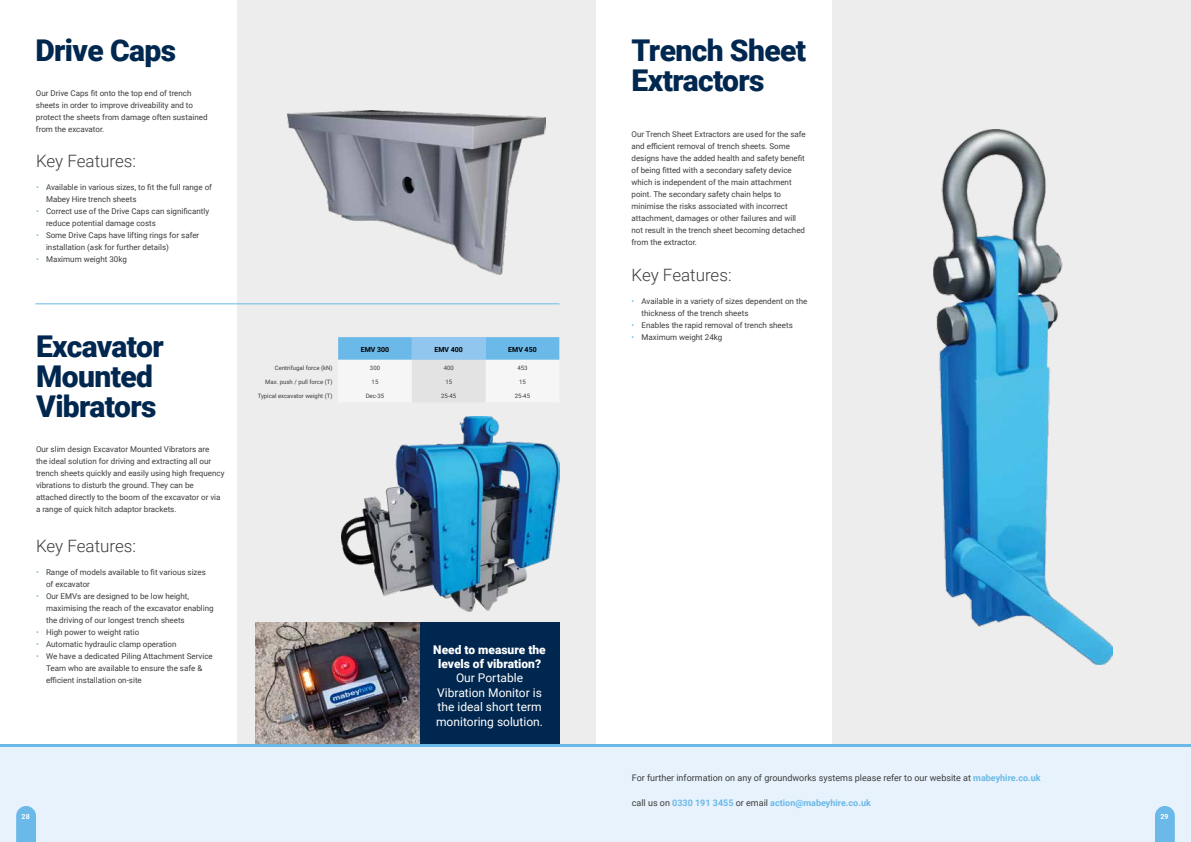
<style>
.page{position:relative;width:1191px;height:842px;background:#fff}
.page>*{position:absolute;margin:0;border:0;box-sizing:border-box;transform-origin:0 0}
.t1{font:900 30px/30px "Roboto";letter-spacing:-.02em;color:#00274f}
.t2{font:300 17px "Roboto";color:#3c3c3b}
.t3{font:12px/14.4px "Roboto";color:#fff;text-align:center}
.t4{font:900 12px/14.4px "Roboto";color:#fff;text-align:center}
.t5{font:9px "Roboto";color:#3c3c3b}
.t6{font:700 9px "Roboto";color:#6bb9e8}
.t7{font:8px/12px "Roboto";color:#3c3c3b}
.t8{font:700 7px "Roboto";color:#000}
.t9{font:700 7px "Roboto";color:#fff}
.t10{font:6px "Roboto";color:#3c3c3b}
.s1{color:#6bb9e8}
.s2{font-weight:700;color:#6bb9e8}
.s3{font-weight:400;color:#3c3c3b}
</style>
<div class="page">
<div style="left:237px;top:0;width:358px;height:842px;background:#ededed"></div>
<div style="left:832px;top:0;width:359px;height:842px;background:#ededed"></div>
<div style="left:0;top:744px;width:1191px;height:98px;background:#e7f2fc"></div>
<svg style="left:16px;top:806px;width:20px;height:36px"></svg>
<svg style="left:1155px;top:806px;width:19px;height:36px"></svg>
<img style="left:287px;top:110px;width:258px;height:165px">
<img style="left:341px;top:416px;width:219px;height:196px">
<img style="left:933px;top:129px;width:179px;height:536px">
<hr style="left:35px;top:303px;width:524px;height:1px;background:#6bb9e8">
<svg style="left:338px;top:337px;width:221px;height:23px;background:#79beea"></svg>
<div style="left:420px;top:622px;width:139px;height:122px;background:#00274f"></div>
<img style="left:255px;top:622px;width:164px;height:122px">
<hr style="left:0;top:744px;width:1191px;height:3px;background:#6bb9e8">
<h1 class="t1" style="left:35px;top:34px;width:142px">Drive Caps</h1>
<h1 class="t1" style="left:631px;top:34px;width:176px">Trench Sheet<br>Extractors</h1>
<p class="t7" style="left:36px;top:87px;width:173px">Our Drive Caps fit onto the top end of trench sheets in order to improve driveability and to protect the sheets from damage often sustained from the excavator.</p>
<p class="t7" style="left:631px;top:128px;width:176px">Our Trench Sheet Extractors are used for the safe and efficient removal of trench sheets. Some designs have the added health and safety benefit of being fitted with a secondary safety device which is independent of the main attachment point. The secondary safety chain helps to minimise the risks associated with incorrect attachment, damages or other failures and will not result in the trench sheet becoming detached from the extractor.</p>
<h2 class="t2" style="left:36px;top:149px;width:101px">Key Features:</h2>
<p class="t7" style="left:46px;top:181px;width:167px;text-indent:-10px"><span class="s1">•</span> Available in various sizes, to fit the full range of<br>Mabey Hire trench sheets</p>
<p class="t7" style="left:46px;top:205px;width:165px;text-indent:-10px"><span class="s1">•</span> Correct use of the Drive Caps can significantly reduce potential damage costs</p>
<p class="t7" style="left:46px;top:229px;width:155px;text-indent:-10px"><span class="s1">•</span> Some Drive Caps have lifting rings for safer installation (ask for further details)</p>
<p class="t7" style="left:36px;top:253px;width:92px"><span class="s1">•</span> Maximum weight 30kg</p>
<h1 class="t1" style="left:36px;top:331px;width:129px">Excavator<br>Mounted<br>Vibrators</h1>
<p class="t7" style="left:36px;top:442px;width:190px">Our slim design Excavator Mounted Vibrators are<br>the ideal solution for driving and extracting all our trench sheets quickly and easily using high frequency vibrations to disturb the ground. They can be attached directly to the boom of the excavator or via a range of quick hitch adaptor brackets.</p>
<h2 class="t2" style="left:36px;top:534px;width:101px">Key Features:</h2>
<p class="t7" style="left:46px;top:566px;width:161px;text-indent:-10px"><span class="s1">•</span> Range of models available to fit various sizes of excavator</p>
<p class="t7" style="left:46px;top:590px;width:169px;text-indent:-10px"><span class="s1">•</span> Our EMVs are designed to be low height, maximising the reach of the excavator enabling the driving of our longest trench sheets</p>
<p class="t7" style="left:36px;top:626px;width:105px"><span class="s1">•</span> High power to weight ratio</p>
<p class="t7" style="left:36px;top:638px;width:142px"><span class="s1">•</span> Automatic hydraulic clamp operation</p>
<p class="t7" style="left:46px;top:650px;width:168px;text-indent:-10px"><span class="s1">•</span> We have a dedicated Piling Attachment Service<br>Team who are available to ensure the safe &amp; efficient installation on-site</p>
<p class="t8" style="left:361px;top:345px;width:30px">EMV 300</p>
<p class="t8" style="left:434px;top:345px;width:30px">EMV 400</p>
<p class="t8" style="left:508px;top:345px;width:30px">EMV 450</p>
<p class="t10" style="left:275px;top:364px;width:59px">Centrifugal force (kN)</p>
<p class="t10" style="left:370px;top:364px;width:12px">300</p>
<p class="t10" style="left:444px;top:364px;width:12px">400</p>
<p class="t10" style="left:517px;top:364px;width:12px">453</p>
<p class="t10" style="left:265px;top:378px;width:69px">Max. push / pull force (T)</p>
<p class="t10" style="left:372px;top:378px;width:8px">15</p>
<p class="t10" style="left:445px;top:378px;width:8px">15</p>
<p class="t10" style="left:519px;top:378px;width:8px">15</p>
<p class="t10" style="left:258px;top:392px;width:76px">Typical excavator weight (T)</p>
<p class="t10" style="left:366px;top:392px;width:20px">Dec-35</p>
<p class="t10" style="left:441px;top:392px;width:17px">25-45</p>
<p class="t10" style="left:515px;top:392px;width:17px">25-45</p>
<h3 class="t4" style="left:433px;top:642px;width:114px">Need to measure the levels of vibration?</h3>
<h3 class="t3" style="left:436px;top:670px;width:108px">Our Portable<br>Vibration Monitor is the ideal short term monitoring solution.</h3>
<h2 class="t2" style="left:631px;top:263px;width:101px">Key Features:</h2>
<p class="t7" style="left:641px;top:294px;width:167px;text-indent:-10px"><span class="s1">•</span> Available in a variety of sizes dependent on the thickness of the trench sheets</p>
<p class="t7" style="left:631px;top:318px;width:163px"><span class="s1">•</span> Enables the rapid removal of trench sheets</p>
<p class="t7" style="left:631px;top:330px;width:92px"><span class="s1">•</span> Maximum weight 24kg</p>
<p class="t5" style="left:632px;top:772px;width:410px">For further information on any of groundworks systems please refer to our website at <span class="s2">mabeyhire.co.uk</span></p>
<p class="t6" style="left:632px;top:796px;width:240px"><span class="s3">call us on</span> 0330 191 3455 <span class="s3">or email</span> action@mabeyhire.co.uk</p>
<p class="t9" style="left:22px;top:811px;width:10px">28</p>
<p class="t9" style="left:1160px;top:811px;width:10px">29</p>
</div>
